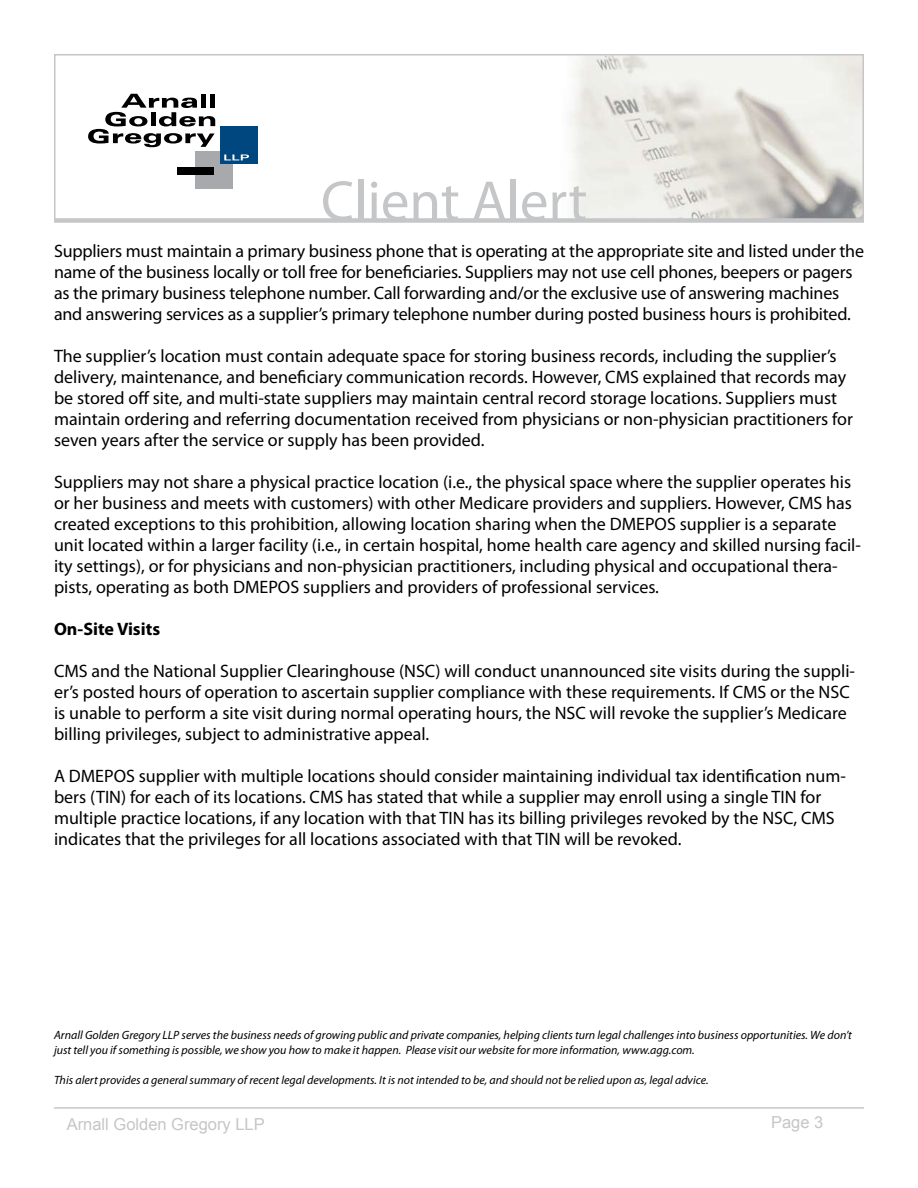
<style>
.page{position:relative;width:918px;height:1188px;background:#fff}
.page>*{position:absolute;margin:0;border:0;box-sizing:border-box;transform-origin:0 0}
.t1{font:57px "Myriad Pro";color:#c5c6c8}
.t2{font:18px/21px "Myriad Pro";color:#000}
.t3{font:700 18px "Myriad Pro";color:#000}
.t4{font:16.5px "Arial";color:#c5c6c8}
.t5{font:italic 12px/15px "Myriad Pro";color:#000}
</style>
<div class="page">
<hr style="left:54px;top:1107px;width:810px;height:2px;background:#c5c6c8">
<div style="left:54px;top:218px;width:810px;height:5px;background:#d3d4d5"></div>
<svg style="left:54px;top:54px;width:810px;height:168px"></svg>
<h1 class="t1" style="left:321px;top:166px;width:268px">Client Alert</h1>
<p class="t2" style="left:54px;top:240px;width:812px">Suppliers must maintain a primary business phone that is operating at the appropriate site and listed under the name of the business locally or toll free for beneficiaries. Suppliers may not use cell phones, beepers or pagers as the primary business telephone number. Call forwarding and/or the exclusive use of answering machines and answering services as a supplier’s primary telephone number during posted business hours is prohibited.</p>
<p class="t2" style="left:54px;top:345px;width:800px">The supplier’s location must contain adequate space for storing business records, including the supplier’s delivery, maintenance, and beneficiary communication records. However, CMS explained that records may be stored off site, and multi-state suppliers may maintain central record storage locations. Suppliers must maintain ordering and referring documentation received from physicians or non-physician practitioners for seven years after the service or supply has been provided.</p>
<p class="t2" style="left:54px;top:471px;width:809px">Suppliers may not share a physical practice location (i.e., the physical space where the supplier operates his or her business and meets with customers) with other Medicare providers and suppliers. However, CMS has created exceptions to this prohibition, allowing location sharing when the DMEPOS supplier is a separate unit located within a larger facility (i.e., in certain hospital, home health care agency and skilled nursing facil&shy;ity settings), or for physicians and non-physician practitioners, including physical and occupational thera&shy;pists, operating as both DMEPOS suppliers and providers of professional services.</p>
<p class="t3" style="left:54px;top:617px;width:108px">On-Site Visits</p>
<p class="t2" style="left:54px;top:660px;width:803px">CMS and the National Supplier Clearinghouse (NSC) will conduct unannounced site visits during the suppli&shy;er’s posted hours of operation to ascertain supplier compliance with these requirements. If CMS or the NSC is unable to perform a site visit during normal operating hours, the NSC will revoke the supplier’s Medicare billing privileges, subject to administrative appeal.</p>
<p class="t2" style="left:54px;top:765px;width:793px">A DMEPOS supplier with multiple locations should consider maintaining individual tax identification num&shy;bers (TIN) for each of its locations. CMS has stated that while a supplier may enroll using a single TIN for multiple practice locations, if any location with that TIN has its billing privileges revoked by the NSC, CMS indicates that the privileges for all locations associated with that TIN will be revoked.</p>
<p class="t5" style="left:54px;top:1027px;width:800px">Arnall Golden Gregory LLP serves the business needs of growing public and private companies, helping clients turn legal challenges into business opportunities. We don’t just tell you if something is possible, we show you how to make it happen. Please visit our website for more information, www.agg.com.</p>
<p class="t5" style="left:54px;top:1072px;width:656px">This alert provides a general summary of recent legal developments. It is not intended to be, and should not be relied upon as, legal advice.</p>
<p class="t4" style="left:67px;top:1114px;width:200px">Arnall Golden Gregory LLP</p>
<p class="t4" style="left:771px;top:1111px;width:54px">Page 3</p>
</div>
